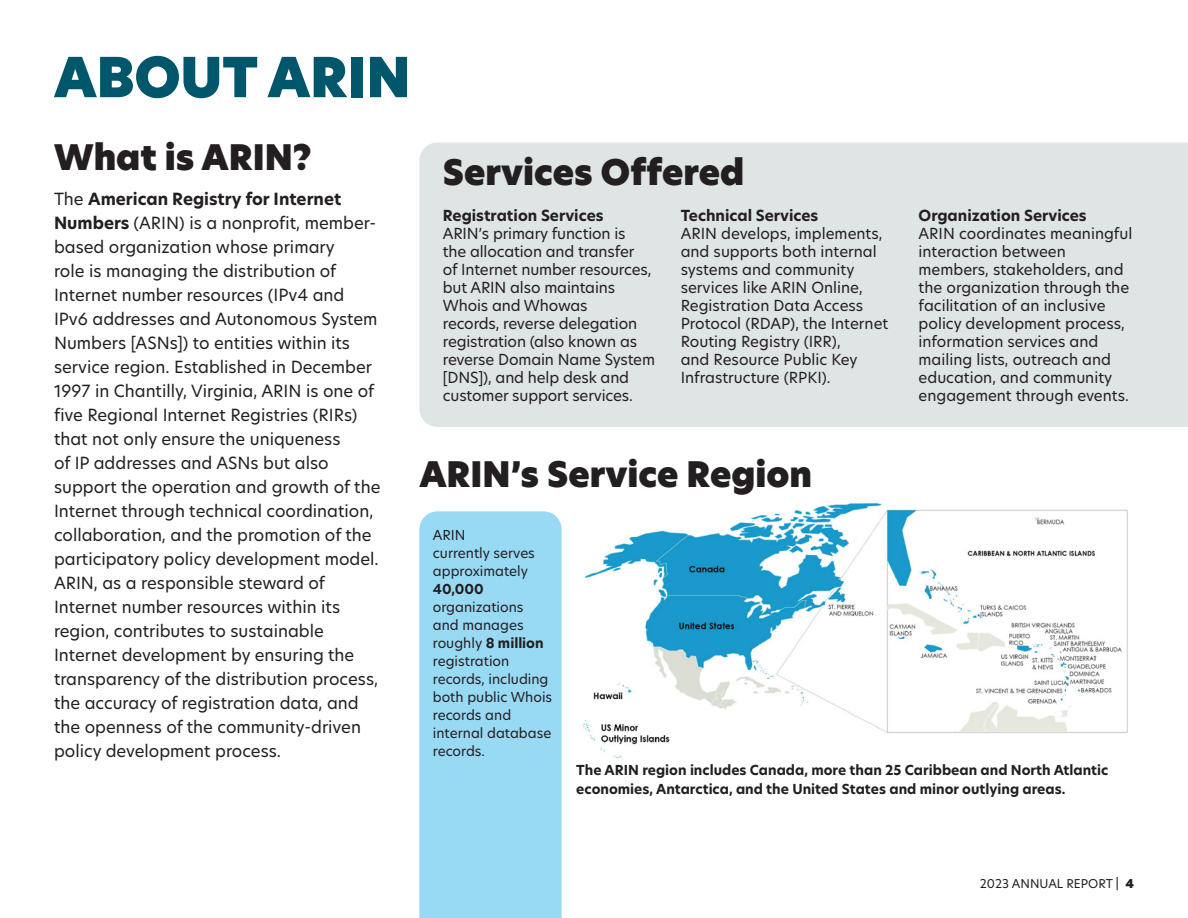
<style>
.page{position:relative;width:1188px;height:918px;background:#fff}
.page>*{position:absolute;margin:0;border:0;box-sizing:border-box;transform-origin:0 0}
.t1{font:54px "New Hero Super";color:#00566b}
.t2{font:34.5px "New Hero Super";color:#231f20}
.t3{font:16.5px/24px "New Hero";color:#231f20}
.t4{font:15px/18px "New Hero";color:#231f20}
.t5{font:700 15px "New Hero";color:#231f20}
.info_boxes{font:13.5px/18px "New Hero";color:#231f20}
.Paragraph_Style_1{font:700 13.5px/19.5px "New Hero";color:#231f20}
.t6{font:12px "New Hero";color:#231f20}
.s1{font-weight:700}
.s2{font-family:"New Hero Super"}
</style>
<div class="page">
<img style="left:583px;top:502px;width:545px;height:257px">
<div style="left:419px;top:511px;width:143px;height:407px;background:#98daf4"></div>
<div style="left:419px;top:142px;width:769px;height:285px;background:#dfe4e5"></div>
<p class="t1" style="left:54px;top:40px;width:358px">ABOUT ARIN</p>
<p class="t2" style="left:54px;top:134px;width:259px">What is ARIN?</p>
<p class="t3" style="left:54px;top:187px;width:328px">The <span class="s1">American Registry for Internet Numbers</span> (ARIN) is a nonprofit, member&shy;based organization whose primary<br>role is managing the distribution of Internet number resources (IPv4 and IPv6 addresses and Autonomous System Numbers [ASNs]) to entities within its service region. Established in December 1997 in Chantilly, Virginia, ARIN is one of five Regional Internet Registries (RIRs) that not only ensure the uniqueness<br>of IP addresses and ASNs but also support the operation and growth of the Internet through technical coordination, collaboration, and the promotion of the participatory policy development model.</p>
<p class="t3" style="left:54px;top:571px;width:326px">ARIN, as a responsible steward of Internet number resources within its region, contributes to sustainable Internet development by ensuring the transparency of the distribution process, the accuracy of registration data, and the openness of the community-driven policy development process.</p>
<p class="t2" style="left:443px;top:149px;width:303px">Services Offered</p>
<p class="t5" style="left:443px;top:205px;width:162px">Registration Services</p>
<p class="t4" style="left:443px;top:224px;width:214px">ARIN’s primary function is<br>the allocation and transfer<br>of Internet number resources, but ARIN also maintains<br>Whois and Whowas<br>records, reverse delegation registration (also known as reverse Domain Name System [DNS]), and help desk and customer support services.</p>
<p class="t5" style="left:681px;top:205px;width:139px">Technical Services</p>
<p class="t4" style="left:681px;top:224px;width:209px">ARIN develops, implements, and supports both internal systems and community services like ARIN Online,<br>Registration Data Access<br>Protocol (RDAP), the Internet<br>Routing Registry (IRR),<br>and Resource Public Key<br>Infrastructure (RPKI).</p>
<p class="t2" style="left:419px;top:451px;width:394px">ARIN’s Service Region</p>
<p class="info_boxes" style="left:433px;top:526px;width:121px">ARIN<br>currently serves approximately<br><span class="s1">40,000 </span>organizations and manages roughly <span class="s1">8 million </span>registration records, including both public Whois records and internal database records.</p>
<p class="t5" style="left:919px;top:205px;width:170px">Organization Services</p>
<p class="t4" style="left:919px;top:224px;width:215px">ARIN coordinates meaningful interaction between members, stakeholders, and the organization through the facilitation of an inclusive policy development process, information services and mailing lists, outreach and education, and community engagement through events.</p>
<p class="Paragraph_Style_1" style="left:576px;top:760px;width:534px">The ARIN region includes Canada, more than 25 Caribbean and North Atlantic economies, Antarctica, and the United States and minor outlying areas.</p>
<p class="t6" style="left:980px;top:875px;width:156px">2023 ANNUAL REPORT | <span class="s2">4</span></p>
</div>
